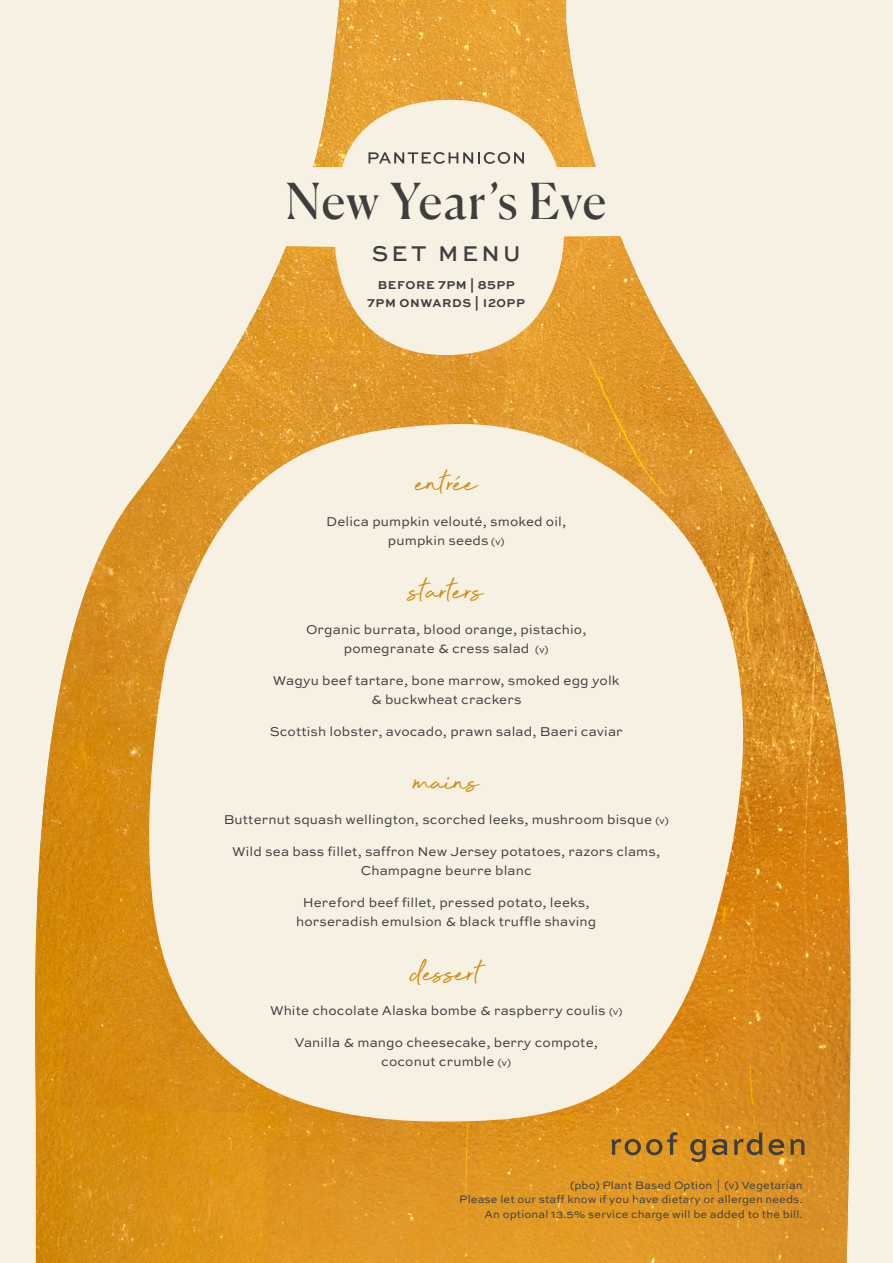
<style>
.page{position:relative;width:893px;height:1263px;background:#f6f1e2}
.page>*{position:absolute;margin:0;border:0;box-sizing:border-box;transform-origin:0 0}
.t1{font:49.5px "Canela";letter-spacing:.015em;color:#3e3e3f}
.t2{font:40.5px "Beyond Infinity";letter-spacing:-.01em;color:#d28909}
.t3{font:500 22.5px "Sweet Sans Pro";letter-spacing:.15em;color:#3e3e3f}
.t4{font:13.5px/19.5px "Sweet Sans Pro";letter-spacing:.01em;color:#3e3e3f;text-align:center}
.t5{font:700 12px "Sweet Sans Pro";letter-spacing:.05em;color:#3e3e3f}
.t6{font:11.25px "Sweet Sans Pro";letter-spacing:.01em;color:#3e3e3f}
.s1{font-size:10.5px}
</style>
<div class="page">
<img style="left:35px;top:0;width:816px;height:1263px">
<svg style="left:258px;top:98px;width:382px;height:257px"></svg>
<svg style="left:130px;top:421px;width:624px;height:700px"></svg>
<svg style="left:718px;top:1180px;width:2px;height:12px"></svg>
<svg style="left:612px;top:1132px;width:66px;height:23px;background:#b27d27"></svg>
<svg style="left:690px;top:1139px;width:16px;height:23px"></svg>
<svg style="left:712px;top:1139px;width:15px;height:16px"></svg>
<svg style="left:734px;top:1132px;width:28px;height:23px"></svg>
<svg style="left:769px;top:1139px;width:15px;height:16px"></svg>
<svg style="left:790px;top:1139px;width:14px;height:16px"></svg>
<svg style="left:368px;top:152px;width:156px;height:12px"></svg>
<p class="t1" style="left:286px;top:163px;width:321px">New Year’s Eve</p>
<p class="t3" style="left:372px;top:236px;width:151px">SET MENU</p>
<p class="t5" style="left:378px;top:276px;width:139px">BEFORE 7PM | 85PP</p>
<p class="t5" style="left:367px;top:294px;width:159px">7PM ONWARDS | 120PP</p>
<p class="t2" style="left:416px;top:459px;width:62px">entrée</p>
<p class="t4" style="left:326px;top:511px;width:241px">Delica pumpkin velouté, smoked oil, pumpkin seeds <span class="s1">(v)</span></p>
<p class="t2" style="left:409px;top:566px;width:76px">starters</p>
<p class="t4" style="left:306px;top:619px;width:282px">Organic burrata, blood orange, pistachio, pomegranate &amp; cress salad <span class="s1">(v)</span></p>
<p class="t4" style="left:273px;top:670px;width:348px">Wagyu beef tartare, bone marrow, smoked egg yolk &amp; buckwheat crackers</p>
<p class="t4" style="left:270px;top:721px;width:355px">Scottish lobster, avocado, prawn salad, Baeri caviar</p>
<p class="t2" style="left:413px;top:757px;width:67px">mains</p>
<p class="t4" style="left:224px;top:810px;width:447px">Butternut squash wellington, scorched leeks, mushroom bisque <span class="s1">(v)</span></p>
<p class="t4" style="left:232px;top:841px;width:429px">Wild sea bass fillet, saffron New Jersey potatoes, razors clams,<br>Champagne beurre blanc</p>
<p class="t4" style="left:296px;top:892px;width:302px">Hereford beef fillet, pressed potato, leeks, horseradish emulsion &amp; black truffle shaving</p>
<p class="t2" style="left:411px;top:948px;width:72px">dessert</p>
<p class="t4" style="left:270px;top:1001px;width:354px">White chocolate Alaska bombe &amp; raspberry coulis <span class="s1">(v)</span></p>
<p class="t4" style="left:294px;top:1032px;width:305px">Vanilla &amp; mango cheesecake, berry compote, coconut crumble <span class="s1">(v)</span></p>
<p class="t6" style="left:570px;top:1177px;width:234px">(pbo) Plant Based Option (v) Vegetarian</p>
<p class="t6" style="left:459px;top:1191px;width:345px">Please let our staff know if you have dietary or allergen needs.</p>
<p class="t6" style="left:485px;top:1206px;width:320px">An optional 13.5% service charge will be added to the bill.</p>
</div>
